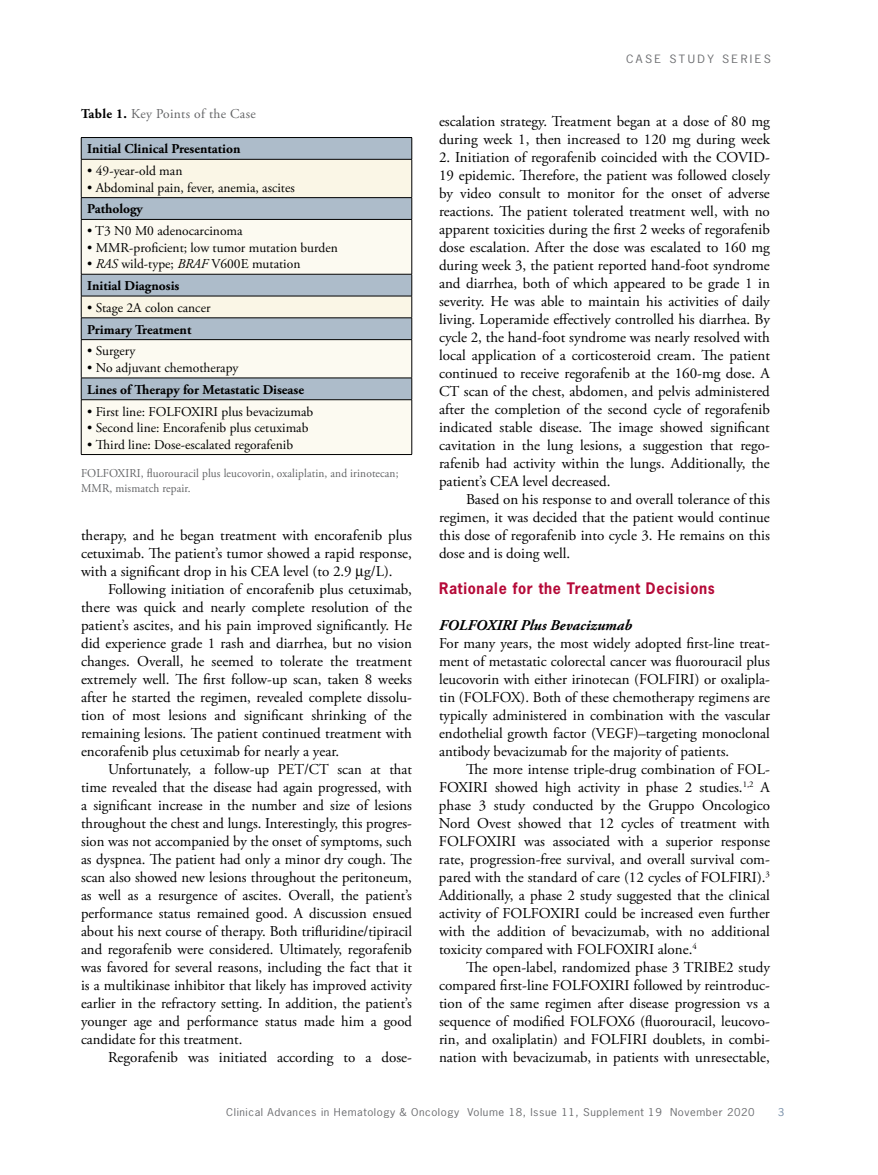
<style>
.page{position:relative;width:878px;height:1175px;background:#fff}
.page>*{position:absolute;margin:0;border:0;box-sizing:border-box;transform-origin:0 0}
.t1{font:15px/18px "Adobe Garamond Pro";color:#000;text-align:justify}
.t2{font:700 15px "News Gothic Std";letter-spacing:.05em;color:#b50938;scale:.95 1}
.t3{font:italic 700 15px "Adobe Garamond Pro";color:#000}
.t4{font:13.5px/21.8px "Adobe Garamond Pro";color:#000}
.t5{font:700 13.5px "Adobe Garamond Pro";color:#000}
.t6{font:13.5px "Adobe Garamond Pro";letter-spacing:.025em;color:#636466}
.t7{font:12px/15px "Adobe Garamond Pro";letter-spacing:.01em;color:#636466;scale:.95 1}
.t8{font:10.8px "News Gothic Std";letter-spacing:.2em;color:#6d6e71;scale:1.11 1}
.t9{font:10.2px "News Gothic Std";letter-spacing:.05em;color:#6d6e71;scale:1.11 1}
.t10{font:10.2px "News Gothic Std";color:#738ba5;scale:1.11 1}
.s1{font-weight:700;color:#000}
.s2{font-style:italic}
.s3{font-weight:700}
</style>
<div class="page">
<div style="left:81px;top:137px;width:331px;height:22px;background:#adbcca"></div>
<div style="left:82px;top:160px;width:329px;height:37px;background:#faf6e6"></div>
<svg style="left:82px;top:198px;width:329px;height:21px;background:#abbac8"></svg>
<svg style="left:82px;top:220px;width:329px;height:234px;fill:#fcfaf1"></svg>
<hr style="left:81px;top:137px;width:331px;height:1px;background:#000">
<svg style="left:81px;top:138px;width:1px;height:21px"></svg>
<svg style="left:411px;top:138px;width:1px;height:21px"></svg>
<hr style="left:81px;top:159px;width:331px;height:1px;background:#000">
<hr style="left:81px;top:159px;width:1px;height:38px;background:#000">
<hr style="left:411px;top:159px;width:1px;height:38px;background:#000">
<hr style="left:81px;top:220px;width:1px;height:54px;background:#000">
<hr style="left:411px;top:220px;width:1px;height:54px;background:#000">
<hr style="left:81px;top:340px;width:1px;height:38px;background:#000">
<hr style="left:411px;top:340px;width:1px;height:38px;background:#000">
<hr style="left:81px;top:378px;width:331px;height:1px;background:#000">
<svg style="left:81px;top:378px;width:1px;height:21px"></svg>
<svg style="left:411px;top:378px;width:1px;height:21px"></svg>
<hr style="left:81px;top:399px;width:331px;height:1px;background:#000">
<hr style="left:81px;top:400px;width:1px;height:54px;background:#000">
<hr style="left:411px;top:400px;width:1px;height:54px;background:#000">
<hr style="left:81px;top:454px;width:331px;height:1px;background:#000">
<hr style="left:81px;top:197px;width:331px;height:1px;background:#000">
<svg style="left:81px;top:198px;width:1px;height:21px"></svg>
<svg style="left:411px;top:198px;width:1px;height:21px"></svg>
<hr style="left:81px;top:219px;width:331px;height:1px;background:#000">
<hr style="left:81px;top:274px;width:331px;height:1px;background:#000">
<hr style="left:81px;top:296px;width:331px;height:1px;background:#000">
<hr style="left:81px;top:317px;width:331px;height:1px;background:#000">
<svg style="left:81px;top:274px;width:1px;height:65px"></svg>
<svg style="left:411px;top:274px;width:1px;height:65px"></svg>
<hr style="left:81px;top:339px;width:331px;height:1px;background:#000">
<p class="t6" style="left:81px;top:105px;width:176px"><span class="s1">Table 1.</span> Key Points of the Case</p>
<p class="t5" style="left:87px;top:141px;width:155px">Initial Clinical Presentation</p>
<p class="t4" style="left:87px;top:160px;width:97px">• 49-year-old man</p>
<p class="t4" style="left:87px;top:177px;width:209px">• Abdominal pain, fever, anemia, ascites</p>
<p class="t5" style="left:87px;top:201px;width:57px">Pathology</p>
<p class="t4" style="left:87px;top:220px;width:157px">• T3 N0 M0 adenocarcinoma</p>
<p class="t4" style="left:87px;top:237px;width:252px">• MMR-proficient; low tumor mutation burden</p>
<p class="t4" style="left:87px;top:253px;width:215px">• <span class="s2">RAS</span> wild-type; <span class="s2">BRAF</span> V600E mutation<br><span class="s3">Initial Diagnosis</span></p>
<p class="t4" style="left:87px;top:297px;width:125px">• Stage 2A colon cancer</p>
<p class="t5" style="left:87px;top:321px;width:106px">Primary Treatment</p>
<p class="t4" style="left:87px;top:341px;width:50px">• Surgery</p>
<p class="t4" style="left:87px;top:357px;width:153px">• No adjuvant chemotherapy</p>
<p class="t5" style="left:87px;top:381px;width:218px">Lines of Therapy for Metastatic Disease</p>
<p class="t4" style="left:87px;top:401px;width:228px">• First line: FOLFOXIRI plus bevacizumab</p>
<p class="t4" style="left:87px;top:417px;width:223px">• Second line: Encorafenib plus cetuximab</p>
<p class="t4" style="left:87px;top:434px;width:207px">• Third line: Dose-escalated regorafenib</p>
<p class="t7" style="left:81px;top:466px;width:336px">FOLFOXIRI, fluorouracil plus leucovorin, oxaliplatin, and irinotecan;<br>MMR, mismatch repair.</p>
<p class="t1" style="left:81px;top:527px;width:332px">therapy, and he began treatment with encorafenib plus cetuximab. The patient’s tumor showed a rapid response, with a significant drop in his CEA level (to 2.9 g/L).</p>
<p class="t1" style="left:81px;top:581px;width:332px;text-indent:27px">Following initiation of encorafenib plus cetuximab, there was quick and nearly complete resolution of the patient’s ascites, and his pain improved significantly. He did experience grade 1 rash and diarrhea, but no vision changes. Overall, he seemed to tolerate the treatment extremely well. The first follow-up scan, taken 8 weeks after he started the regimen, revealed complete dissolu&shy;tion of most lesions and significant shrinking of the remaining lesions. The patient continued treatment with encorafenib plus cetuximab for nearly a year.</p>
<p class="t1" style="left:81px;top:761px;width:332px;text-indent:27px">Unfortunately, a follow-up PET/CT scan at that time revealed that the disease had again progressed, with a significant increase in the number and size of lesions throughout the chest and lungs. Interestingly, this progres&shy;sion was not accompanied by the onset of symptoms, such as dyspnea. The patient had only a minor dry cough. The scan also showed new lesions throughout the peritoneum, as well as a resurgence of ascites. Overall, the patient’s performance status remained good. A discussion ensued about his next course of therapy. Both trifluridine/tipiracil and regorafenib were considered. Ultimately, regorafenib was favored for several reasons, including the fact that it is a multikinase inhibitor that likely has improved activity earlier in the refractory setting. In addition, the patient’s younger age and performance status made him a good candidate for this treatment.</p>
<p class="t1" style="left:108px;top:1049px;width:305px">Regorafenib was initiated according to a dose-</p>
<p class="t8" style="left:626px;top:52px;width:132px">CASE STUDY SERIES</p>
<p class="t1" style="left:439px;top:113px;width:332px">escalation strategy. Treatment began at a dose of 80 mg during week 1, then increased to 120 mg during week</p>
<p class="t1" style="left:439px;top:149px;width:332px">2. Initiation of regorafenib coincided with the COVID-19 epidemic. Therefore, the patient was followed closely by video consult to monitor for the onset of adverse reactions. The patient tolerated treatment well, with no apparent toxicities during the first 2 weeks of regorafenib dose escalation. After the dose was escalated to 160 mg during week 3, the patient reported hand-foot syndrome and diarrhea, both of which appeared to be grade 1 in severity. He was able to maintain his activities of daily living. Loperamide effectively controlled his diarrhea. By cycle 2, the hand-foot syndrome was nearly resolved with local application of a corticosteroid cream. The patient continued to receive regorafenib at the 160-mg dose. A CT scan of the chest, abdomen, and pelvis administered after the completion of the second cycle of regorafenib indicated stable disease. The image showed significant cavitation in the lung lesions, a suggestion that rego&shy;rafenib had activity within the lungs. Additionally, the patient’s CEA level decreased.</p>
<p class="t1" style="left:439px;top:491px;width:332px;text-indent:27px">Based on his response to and overall tolerance of this regimen, it was decided that the patient would continue this dose of regorafenib into cycle 3. He remains on this dose and is doing well.</p>
<p class="t2" style="left:439px;top:578px;width:292px">Rationale for the Treatment Decisions</p>
<p class="t3" style="left:439px;top:617px;width:194px">FOLFOXIRI Plus Bevacizumab</p>
<p class="t1" style="left:439px;top:635px;width:332px">For many years, the most widely adopted first-line treat&shy;ment of metastatic colorectal cancer was fluorouracil plus leucovorin with either irinotecan (FOLFIRI) or oxalipla&shy;tin (FOLFOX). Both of these chemotherapy regimens are typically administered in combination with the vascular endothelial growth factor (VEGF)–targeting monoclonal antibody bevacizumab for the majority of patients.</p>
<p class="t1" style="left:439px;top:761px;width:332px;text-indent:27px">The more intense triple-drug combination of FOL-FOXIRI showed high activity in phase 2 studies.<sup>1,2</sup> A phase 3 study conducted by the Gruppo Oncologico Nord Ovest showed that 12 cycles of treatment with FOLFOXIRI was associated with a superior response rate, progression-free survival, and overall survival com&shy;pared with the standard of care (12 cycles of FOLFIRI).<sup>3<br></sup>Additionally, a phase 2 study suggested that the clinical activity of FOLFOXIRI could be increased even further with the addition of bevacizumab, with no additional toxicity compared with FOLFOXIRI alone.<sup>4</sup></p>
<p class="t1" style="left:439px;top:959px;width:332px;text-indent:27px">The open-label, randomized phase 3 TRIBE2 study compared first-line FOLFOXIRI followed by reintroduc&shy;tion of the same regimen after disease progression vs a sequence of modified FOLFOX6 (fluorouracil, leucovo&shy;rin, and oxaliplatin) and FOLFIRI doublets, in combi&shy;nation with bevacizumab, in patients with unresectable,</p>
<p class="t9" style="left:226px;top:1105px;width:477px">Clinical Advances in Hematology &amp; Oncology Volume 18, Issue 11, Supplement 19 November 2020</p>
<p class="t10" style="left:777px;top:1105px;width:7px">3</p>
</div>
